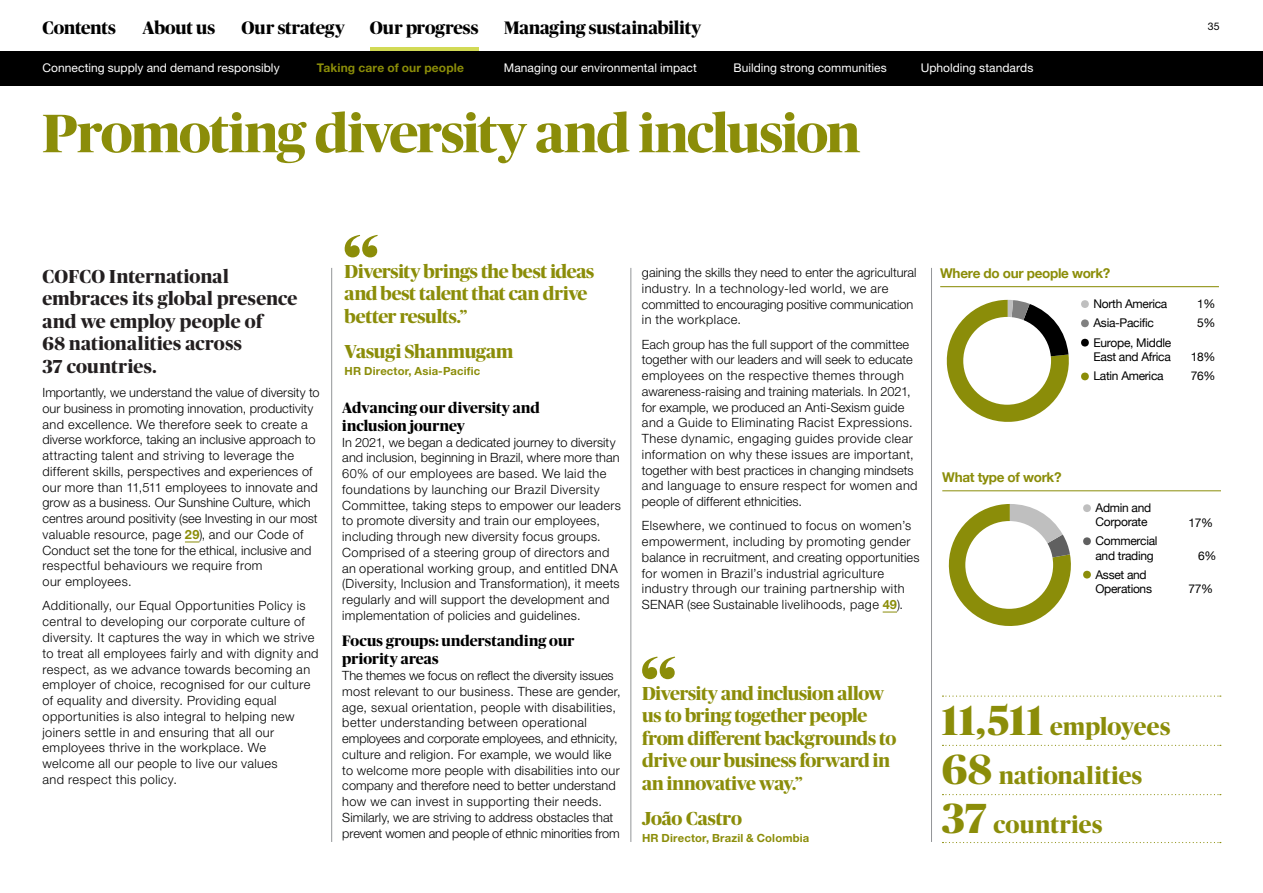
<style>
.page{position:relative;width:1263px;height:893px;background:#fff}
.page>*{position:absolute;margin:0;border:0;box-sizing:border-box;transform-origin:0 0}
.Page___H1{font:700 54px "Publico Banner";letter-spacing:-.02em;color:#8b8d09}
.Table___Header{font:700 24px "Publico Banner";letter-spacing:.01em;color:#8b8d09}
.Pullout_3___Quote{font:700 18.75px/22.5px "Publico Banner";letter-spacing:-.02em;color:#8b8d09}
.Body_-_Section_Intro{font:700 18.75px/22.5px "Publico Banner";letter-spacing:.01em;color:#231f20}
.Signature_Sign-off{font:700 18.75px "Publico Banner";letter-spacing:-.005em;color:#8b8d09}
.t1{font:700 18px "Publico Banner";color:#000}
.Body___H1___Publico{font:700 15px/18px "Publico Banner";letter-spacing:.005em;color:#000}
.t2{font:700 13.5px "Helvetica Neue";letter-spacing:-.025em;color:#8b8d09}
.Body___Copy{font:300 12.75px/15.8px "Helvetica Neue LT Std";letter-spacing:.02em;color:#000}
.Body___Copy-2{font:300 12.75px/15.8px "Helvetica Neue LT Std";color:#000}
.t3{font:12px/14.4px "Helvetica Neue";letter-spacing:-.025em;color:#000}
.Navigation_Tabs___Re{font:12px "Helvetica Neue LT Std";letter-spacing:.005em;color:#fff}
.Navigation_Tabs___Gr{font:700 12px "Helvetica Neue LT Std";letter-spacing:.015em;color:#8b8d09}
.Quote___Name___Title{font:700 11.25px "Helvetica Neue LT Std";letter-spacing:.015em;color:#8b8d09}
.t4{font:10.5px "Helvetica Neue LT Std";color:#000}
.s1{font-weight:700;color:#8b8d09}
.s2{font-size:42px}
</style>
<div class="page">
<svg style="left:883px;top:612px;width:14px;height:1px"></svg>
<svg style="left:185px;top:542px;width:14px;height:1px"></svg>
<hr style="left:331px;top:268px;width:1px;height:574px;background:#939598">
<hr style="left:631px;top:268px;width:1px;height:574px;background:#939598">
<hr style="left:931px;top:268px;width:1px;height:574px;background:#939598">
<div style="left:0;top:51px;width:1263px;height:34px;background:#000"></div>
<svg style="left:948px;top:504px;width:123px;height:122px"></svg>
<div style="left:965px;top:521px;width:88px;height:88px;background:#fff;border-radius:50%"></div>
<hr style="left:942px;top:490px;width:279px;height:1px;background:#8b8d09">
<svg style="left:1083px;top:504px;width:8px;height:8px"></svg>
<svg style="left:1083px;top:537px;width:8px;height:8px"></svg>
<svg style="left:1083px;top:571px;width:8px;height:7px"></svg>
<svg style="left:946px;top:300px;width:123px;height:122px"></svg>
<div style="left:963px;top:317px;width:88px;height:88px;background:#fff;border-radius:50%"></div>
<svg style="left:1081px;top:300px;width:8px;height:8px"></svg>
<svg style="left:1081px;top:319px;width:8px;height:8px"></svg>
<svg style="left:1081px;top:339px;width:8px;height:8px"></svg>
<svg style="left:1081px;top:373px;width:8px;height:7px"></svg>
<hr style="left:940px;top:286px;width:279px;height:1px;background:#8b8d09">
<svg style="left:345px;top:235px;width:33px;height:22px"></svg>
<svg style="left:642px;top:657px;width:33px;height:22px"></svg>
<svg style="left:942px;top:695px;width:279px;height:2px"></svg>
<svg style="left:942px;top:745px;width:279px;height:1px"></svg>
<svg style="left:942px;top:794px;width:279px;height:1px"></svg>
<svg style="left:942px;top:842px;width:279px;height:1px"></svg>
<hr style="left:370px;top:48px;width:108px;height:3px;background:#d2da56">
<h3 class="t1" style="left:43px;top:14px;width:75px">Contents</h3>
<h3 class="t1" style="left:142px;top:14px;width:74px">About us</h3>
<h3 class="t1" style="left:242px;top:14px;width:105px">Our strategy</h3>
<h3 class="t1" style="left:370px;top:14px;width:110px">Our progress</h3>
<h3 class="t1" style="left:504px;top:14px;width:199px">Managing sustainability</h3>
<p class="t4" style="left:1208px;top:20px;width:13px">35</p>
<p class="Navigation_Tabs___Re" style="left:43px;top:61px;width:239px">Connecting supply and demand responsibly</p>
<p class="Navigation_Tabs___Gr" style="left:317px;top:61px;width:149px">Taking care of our people</p>
<p class="Navigation_Tabs___Re" style="left:504px;top:61px;width:195px">Managing our environmental impact</p>
<p class="Navigation_Tabs___Re" style="left:733px;top:61px;width:155px">Building strong communities</p>
<p class="Navigation_Tabs___Re" style="left:921px;top:61px;width:114px">Upholding standards</p>
<p class="Page___H1" style="left:43px;top:95px;width:819px">Promoting diversity and inclusion</p>
<p class="Body_-_Section_Intro" style="left:43px;top:264px;width:256px">COFCO International embraces its global presence and we employ people of<br>68 nationalities across<br>37 countries.</p>
<p class="Body___Copy" style="left:43px;top:385px;width:279px">Importantly, we understand the value of diversity to our business in promoting innovation, productivity and excellence. We therefore seek to create a diverse workforce, taking an inclusive approach to attracting talent and striving to leverage the different skills, perspectives and experiences of our more than 11,511 employees to innovate and grow as a business. Our Sunshine Culture, which centres around positivity (see Investing in our most valuable resource, page <span class="s1">29</span>), and our Code of Conduct set the tone for the ethical, inclusive and respectful behaviours we require from<br>our employees.</p>
<p class="Body___Copy" style="left:43px;top:598px;width:278px">Additionally, our Equal Opportunities Policy is central to developing our corporate culture of diversity. It captures the way in which we strive to treat all employees fairly and with dignity and respect, as we advance towards becoming an employer of choice, recognised for our culture of equality and diversity. Providing equal opportunities is also integral to helping new joiners settle in and ensuring that all our employees thrive in the workplace. We welcome all our people to live our values<br>and respect this policy.</p>
<p class="Pullout_3___Quote" style="left:345px;top:259px;width:251px">Diversity brings the best ideas</p>
<p class="t2" style="left:940px;top:263px;width:172px">Where do our people work?</p>
<p class="Pullout_3___Quote" style="left:345px;top:281px;width:244px">and best talent that can drive better results.”</p>
<p class="Signature_Sign-off" style="left:345px;top:338px;width:170px">Vasugi Shanmugam</p>
<p class="Quote___Name___Title" style="left:345px;top:364px;width:137px">HR Director, Asia-Pacific</p>
<p class="Body___Copy-2" style="left:642px;top:264px;width:276px">gaining the skills they need to enter the agricultural industry. In a technology-led world, we are committed to encouraging positive communication in the workplace.</p>
<p class="Body___Copy" style="left:642px;top:336px;width:277px">Each group has the full support of the committee together with our leaders and will seek to educate employees on the respective themes through awareness-raising and training materials. In 2021, for example, we produced an Anti-Sexism guide and a Guide to Eliminating Racist Expressions.<br>These dynamic, engaging guides provide clear information on why these issues are important, together with best practices in changing mindsets and language to ensure respect for women and people of different ethnicities.</p>
<p class="Body___Copy" style="left:642px;top:518px;width:279px">Elsewhere, we continued to focus on women’s empowerment, including by promoting gender balance in recruitment, and creating opportunities for women in Brazil’s industrial agriculture industry through our training partnership with SENAR (see Sustainable livelihoods, page <span class="s1">49</span>).</p>
<p class="t3" style="left:1093px;top:297px;width:75px">North America</p>
<p class="t3" style="left:1197px;top:297px;width:20px">1%</p>
<p class="t3" style="left:1093px;top:316px;width:62px">Asia-Pacific</p>
<p class="t3" style="left:1197px;top:316px;width:20px">5%</p>
<p class="t3" style="left:1093px;top:336px;width:79px">Europe, Middle<br>East and Africa</p>
<p class="t3" style="left:1191px;top:350px;width:26px">18%</p>
<p class="t3" style="left:1093px;top:370px;width:72px">Latin America</p>
<p class="t3" style="left:1191px;top:370px;width:26px">76%</p>
<p class="Body___H1___Publico" style="left:342px;top:398px;width:199px">Advancing our diversity and inclusion journey</p>
<p class="Body___Copy" style="left:342px;top:434px;width:280px">In 2021, we began a dedicated journey to diversity and inclusion, beginning in Brazil, where more than 60% of our employees are based. We laid the foundations by launching our Brazil Diversity Committee, taking steps to empower our leaders to promote diversity and train our employees, including through new diversity focus groups.<br>Comprised of a steering group of directors and an operational working group, and entitled DNA (Diversity, Inclusion and Transformation), it meets regularly and will support the development and implementation of policies and guidelines.</p>
<p class="Body___H1___Publico" style="left:342px;top:631px;width:234px">Focus groups: understanding our priority areas</p>
<p class="Body___Copy" style="left:342px;top:667px;width:280px">The themes we focus on reflect the diversity issues most relevant to our business. These are gender, age, sexual orientation, people with disabilities, better understanding between operational employees and corporate employees, and ethnicity, culture and religion. For example, we would like to welcome more people with disabilities into our company and therefore need to better understand how we can invest in supporting their needs.<br>Similarly, we are striving to address obstacles that prevent women and people of ethnic minorities from</p>
<p class="t2" style="left:942px;top:467px;width:121px">What type of work?</p>
<p class="t3" style="left:1095px;top:501px;width:57px">Admin and<br>Corporate</p>
<p class="t3" style="left:1188px;top:516px;width:26px">17%</p>
<p class="t3" style="left:1198px;top:549px;width:20px">6%</p>
<p class="t3" style="left:1188px;top:582px;width:26px">77%</p>
<p class="t3" style="left:1095px;top:534px;width:64px">Commercial and trading</p>
<p class="t3" style="left:1095px;top:568px;width:58px">Asset and<br>Operations</p>
<p class="Pullout_3___Quote" style="left:642px;top:681px;width:256px">Diversity and inclusion allow us to bring together people from different backgrounds to drive our business forward in an innovative way.”</p>
<p class="Signature_Sign-off" style="left:642px;top:805px;width:101px">João Castro</p>
<p class="Quote___Name___Title" style="left:642px;top:831px;width:169px">HR Director, Brazil &amp; Colombia</p>
<p class="Table___Header" style="left:942px;top:709px;width:230px"><span class="s2">11,511</span> employees</p>
<p class="Table___Header" style="left:942px;top:759px;width:202px"><span class="s2">68</span> nationalities</p>
<p class="Table___Header" style="left:942px;top:808px;width:162px"><span class="s2">37</span> countries</p>
</div>
